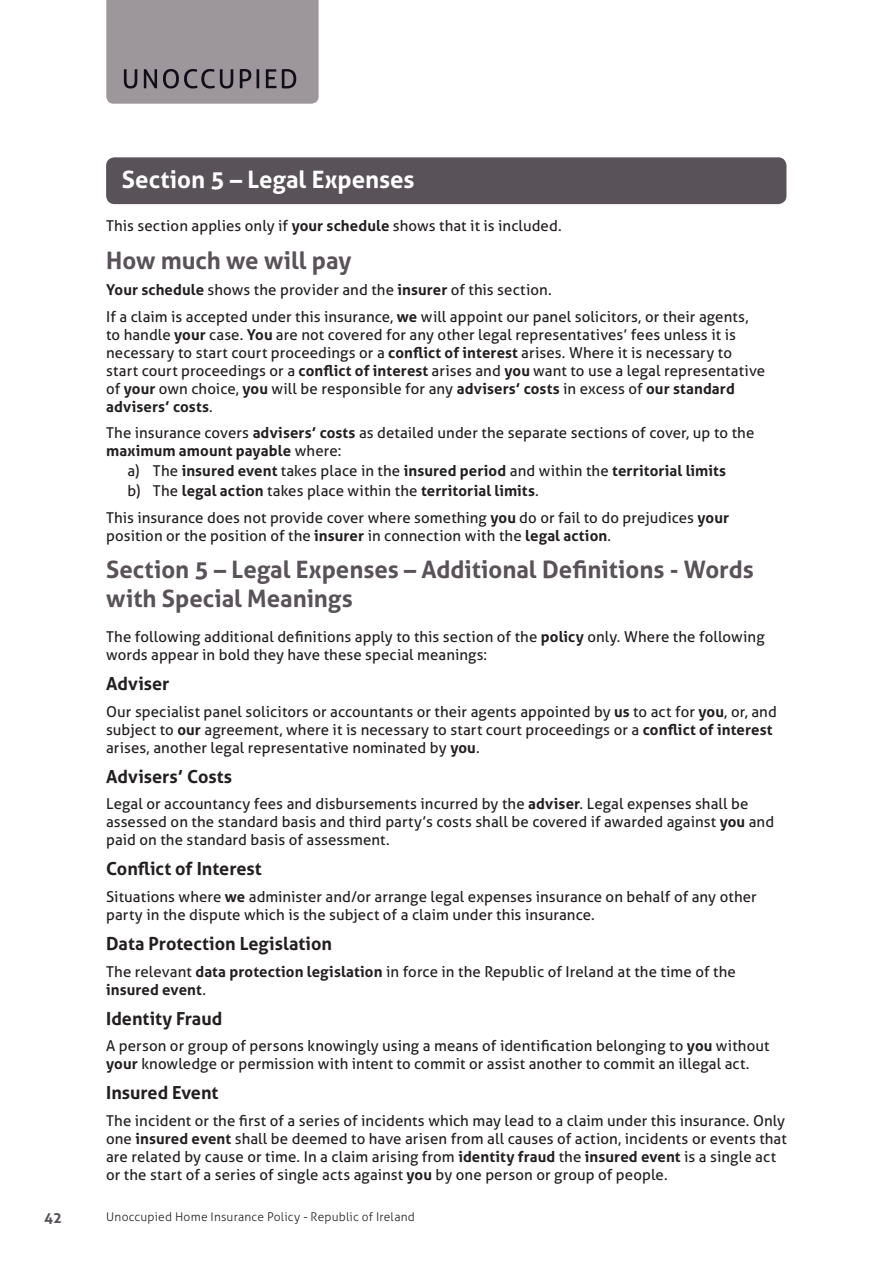
<style>
.page{position:relative;width:893px;height:1263px;background:#fff}
.page>*{position:absolute;margin:0;border:0;box-sizing:border-box;transform-origin:0 0}
.Plum_heading{font:700 24px/28.8px "Aller";color:#595259}
.Plum_section_title{font:700 24px "Aller";color:#fff}
.Plum_sub-heading{font:700 18px "Aller";color:#231f20}
.Plum_bodycopy{font:15px/18px "Aller";letter-spacing:.005em;color:#231f20}
.Plum_bullets{font:700 15px "Aller";letter-spacing:.005em;color:#231f20}
.t1{font:700 15px "Aller";color:#595259}
.t2{font:300 12px "Aller";letter-spacing:.015em;color:#231f20}
.s1{font-weight:700}
.s2{font-weight:400}
</style>
<div class="page">
<svg style="left:106px;top:0;width:213px;height:104px;background:#969195"></svg>
<div style="left:106px;top:157px;width:680px;height:47px;background:#595259;border-radius:9px"></div>
<p class="Plum_section_title" style="left:122px;top:164px;width:294px">Section 5 – Legal Expenses</p>
<p class="Plum_bodycopy" style="left:106px;top:217px;width:457px">This section applies only if <span class="s1">your schedule</span> shows that it is included.</p>
<p class="Plum_heading" style="left:106px;top:246px;width:247px">How much we will pay</p>
<p class="Plum_bodycopy" style="left:106px;top:281px;width:447px"><span class="s1">Your schedule</span> shows the provider and the <span class="s1">insurer</span> of this section.</p>
<p class="Plum_bodycopy" style="left:106px;top:307px;width:661px">If a claim is accepted under this insurance, <span class="s1">we</span> will appoint our panel solicitors, or their agents, to handle <span class="s1">your</span> case. <span class="s1">You</span> are not covered for any other legal representatives’ fees unless it is necessary to start court proceedings or a <span class="s1">conflict of interest</span> arises. Where it is necessary to start court proceedings or a <span class="s1">conflict of interest</span> arises and <span class="s1">you</span> want to use a legal representative of <span class="s1">your</span> own choice, <span class="s1">you</span> will be responsible for any <span class="s1">advisers’ costs</span> in excess of <span class="s1">our standard advisers’ costs</span>.</p>
<p class="Plum_bodycopy" style="left:106px;top:424px;width:650px">The insurance covers <span class="s1">advisers’ costs</span> as detailed under the separate sections of cover, up to the <span class="s1">maximum amount payable</span> where:</p>
<p class="Plum_bullets" style="left:127px;top:462px;width:600px"><span class="s2">a) The</span> insured event <span class="s2">takes place in the</span> insured period <span class="s2">and within the</span> territorial limits</p>
<p class="Plum_bullets" style="left:127px;top:482px;width:413px"><span class="s2">b) The</span> legal action <span class="s2">takes place within the</span> territorial limits<span class="s2">.</span></p>
<p class="Plum_bodycopy" style="left:106px;top:508px;width:624px">This insurance does not provide cover where something <span class="s1">you</span> do or fail to do prejudices <span class="s1">your </span>position or the position of the <span class="s1">insurer</span> in connection with the <span class="s1">legal action</span>.</p>
<p class="Plum_heading" style="left:106px;top:555px;width:649px">Section 5 – Legal Expenses – Additional Definitions - Words with Special Meanings</p>
<p class="Plum_bodycopy" style="left:106px;top:628px;width:660px">The following additional definitions apply to this section of the <span class="s1">policy</span> only. Where the following words appear in bold they have these special meanings:</p>
<p class="Plum_sub-heading" style="left:106px;top:673px;width:65px">Adviser</p>
<p class="Plum_bodycopy" style="left:106px;top:702px;width:672px">Our specialist panel solicitors or accountants or their agents appointed by <span class="s1">us</span> to act for <span class="s1">you</span>, or, and subject to <span class="s1">our</span> agreement, where it is necessary to start court proceedings or a <span class="s1">conflict of interest </span>arises, another legal representative nominated by <span class="s1">you</span>.</p>
<p class="Plum_sub-heading" style="left:106px;top:765px;width:128px">Advisers’ Costs</p>
<p class="Plum_bodycopy" style="left:106px;top:795px;width:669px">Legal or accountancy fees and disbursements incurred by the <span class="s1">adviser</span>. Legal expenses shall be assessed on the standard basis and third party’s costs shall be covered if awarded against <span class="s1">you</span> and paid on the standard basis of assessment.</p>
<p class="Plum_sub-heading" style="left:106px;top:858px;width:157px">Conflict of Interest</p>
<p class="Plum_bodycopy" style="left:106px;top:887px;width:652px">Situations where <span class="s1">we</span> administer and/or arrange legal expenses insurance on behalf of any other party in the dispute which is the subject of a claim under this insurance.</p>
<p class="Plum_sub-heading" style="left:106px;top:932px;width:227px">Data Protection Legislation</p>
<p class="Plum_bodycopy" style="left:106px;top:962px;width:631px">The relevant <span class="s1">data protection legislation</span> in force in the Republic of Ireland at the time of the <span class="s1">insured event</span>.</p>
<p class="Plum_sub-heading" style="left:106px;top:1007px;width:118px">Identity Fraud</p>
<p class="Plum_bodycopy" style="left:106px;top:1037px;width:665px">A person or group of persons knowingly using a means of identification belonging to <span class="s1">you</span> without <span class="s1">your</span> knowledge or permission with intent to commit or assist another to commit an illegal act.</p>
<p class="Plum_sub-heading" style="left:106px;top:1082px;width:114px">Insured Event</p>
<p class="Plum_bodycopy" style="left:106px;top:1111px;width:682px">The incident or the first of a series of incidents which may lead to a claim under this insurance. Only one <span class="s1">insured event</span> shall be deemed to have arisen from all causes of action, incidents or events that are related by cause or time. In a claim arising from <span class="s1">identity fraud</span> the <span class="s1">insured event</span> is a single act or the start of a series of single acts against <span class="s1">you</span> by one person or group of people.</p>
<p class="t1" style="left:44px;top:1208px;width:19px">42</p>
<p class="t2" style="left:106px;top:1209px;width:310px">Unoccupied Home Insurance Policy - Republic of Ireland</p>
</div>
